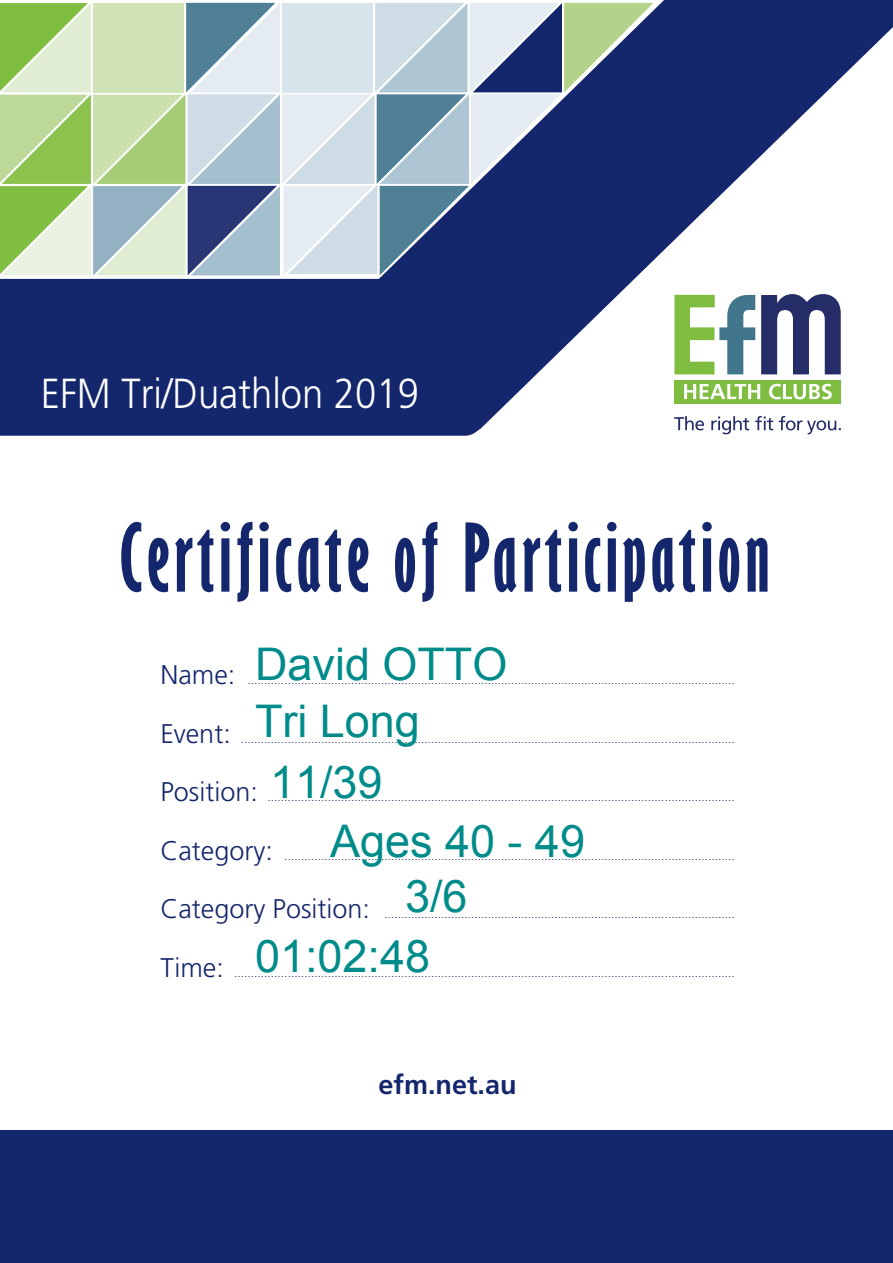
<style>
.page{position:relative;width:893px;height:1263px;background:#fff}
.page>*{position:absolute;margin:0;border:0;box-sizing:border-box;transform-origin:0 0}
.t1{font:700 extra-condensed 87px "Gill Sans";letter-spacing:.055em;color:#15276c}
.t2{font:45px "Arial";color:#008b8b}
.t3{font:300 42px "Frutiger LT Pro";color:#fff;scale:.91 1}
.t4{font:300 27px "Frutiger";color:#15276c}
.t5{font:700 27px "Frutiger";color:#15276c}
.t6{font:300 12px "Frutiger";color:#15276c}
</style>
<div class="page">
<div style="left:0;top:1130px;width:893px;height:133px;background:#15276c"></div>
<svg style="left:0;top:3px;width:312px;height:272px"></svg>
<div style="left:0;top:279px;width:470px;height:157px;background:#15276c"></div>
<svg style="left:312px;top:0;width:581px;height:435px"></svg>
<div style="left:674px;top:380px;width:167px;height:23px;background:#7fbd41"></div>
<svg style="left:761px;top:294px;width:80px;height:80px"></svg>
<svg style="left:674px;top:295px;width:81px;height:79px"></svg>
<svg style="left:684px;top:384px;width:148px;height:15px"></svg>
<svg style="left:674px;top:416px;width:167px;height:18px"></svg>
<h3 class="t3" style="left:41px;top:369px;width:417px">EFM Tri/Duathlon 2019</h3>
<h1 class="t1" style="left:120px;top:505px;width:651px">Certificate of Participation</h1>
<h3 class="t4" style="left:160px;top:660px;width:77px">Name:</h3>
<h2 class="t2" style="left:255px;top:639px;width:254px">David OTTO</h2>
<p class="t6" style="left:248px;top:673px;width:489px">..................................................................................................................................................</p>
<h2 class="t2" style="left:255px;top:696px;width:166px">Tri Long</h2>
<h3 class="t4" style="left:160px;top:718px;width:72px">Event:</h3>
<p class="t6" style="left:241px;top:732px;width:495px">....................................................................................................................................................</p>
<h3 class="t4" style="left:160px;top:777px;width:99px">Position:</h3>
<p class="t6" style="left:268px;top:790px;width:469px">............................................................................................................................................</p>
<h3 class="t4" style="left:160px;top:835px;width:114px">Category:</h3>
<h2 class="t2" style="left:270px;top:758px;width:114px">11/39</h2>
<h2 class="t2" style="left:330px;top:816px;width:256px">Ages 40 - 49</h2>
<p class="t6" style="left:284px;top:849px;width:452px">.......................................................................................................................................</p>
<h3 class="t4" style="left:160px;top:894px;width:211px">Category Position:</h3>
<h2 class="t2" style="left:405px;top:872px;width:64px">3/6</h2>
<p class="t6" style="left:384px;top:907px;width:352px">.........................................................................................................</p>
<h3 class="t4" style="left:160px;top:952px;width:65px">Time:</h3>
<h2 class="t2" style="left:255px;top:932px;width:177px">01:02:48</h2>
<p class="t6" style="left:234px;top:966px;width:502px">......................................................................................................................................................</p>
<h3 class="t5" style="left:378px;top:1068px;width:140px">efm.net.au</h3>
</div>
